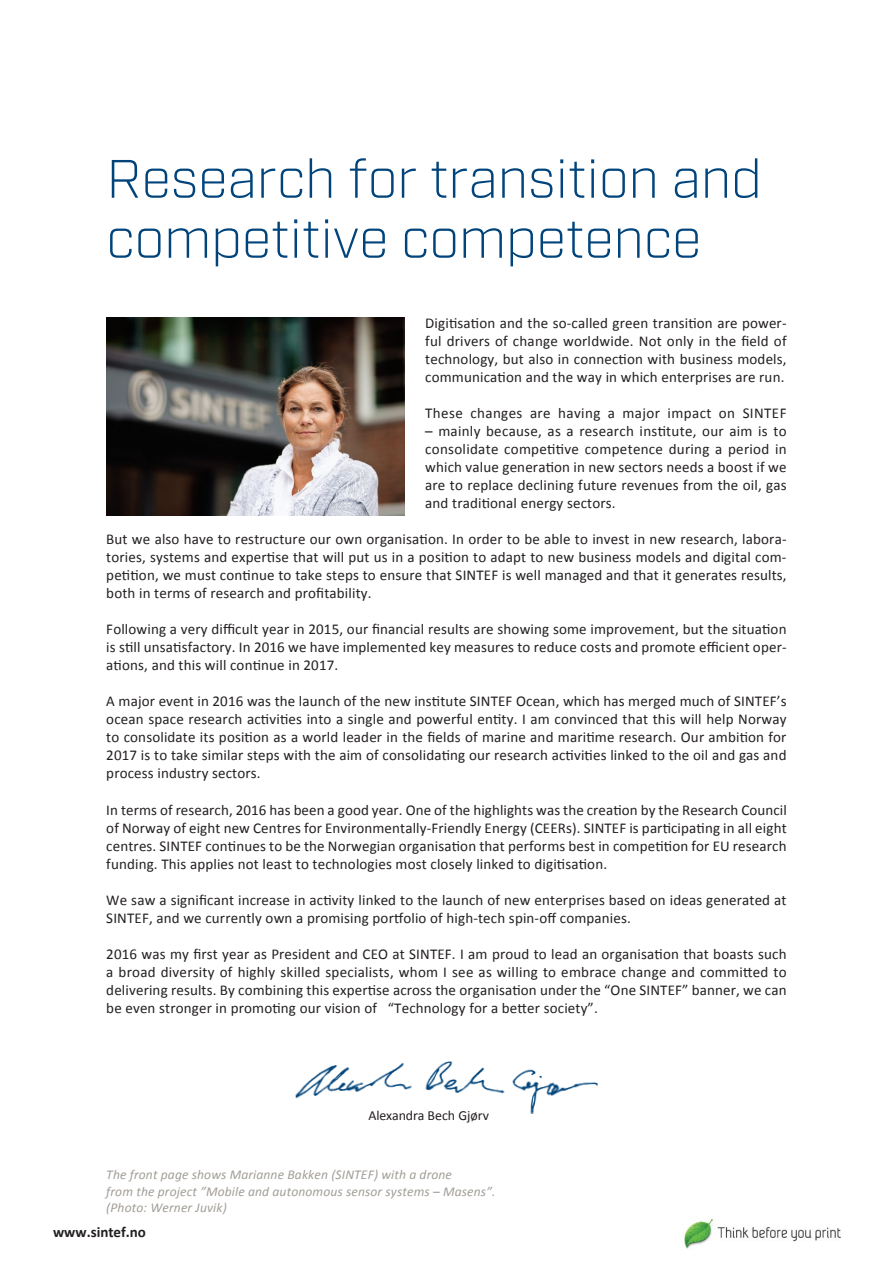
<style>
.page{position:relative;width:893px;height:1263px;background:#fff}
.page>*{position:absolute;margin:0;border:0;box-sizing:border-box;transform-origin:0 0}
.t1{font:300 54px/60px "Industry";color:#00447b}
.t2{font:15px/18px "Calibri";letter-spacing:.01em;color:#231f20;text-align:justify}
.t3{font:700 15px "Calibri";color:#231f20}
.t4{font:13.8px "Calibri";color:#231f20}
.t5{font:italic 13.5px/16.5px "Calibri";letter-spacing:.01em;color:#a29d98}
</style>
<div class="page">
<img style="left:295px;top:1061px;width:303px;height:53px">
<img style="left:106px;top:317px;width:298px;height:199px">
<img style="left:684px;top:1218px;width:156px;height:31px">
<h1 class="t1" style="left:106px;top:149px;width:657px">Research for transition and competitive competence</h1>
<p class="t2" style="left:425px;top:314px;width:363px">Digitisation and the so-called green transition are power&shy;ful drivers of change worldwide. Not only in the field of technology, but also in connection with business models, communication and the way in which enterprises are run.</p>
<p class="t2" style="left:425px;top:404px;width:363px">These changes are having a major impact on SINTEF</p>
<p class="t2" style="left:425px;top:422px;width:363px">– mainly because, as a research institute, our aim is to consolidate competitive competence during a period in which value generation in new sectors needs a boost if we are to replace declining future revenues from the oil, gas and traditional energy sectors.</p>
<p class="t2" style="left:106px;top:530px;width:682px">But we also have to restructure our own organisation. In order to be able to invest in new research, labora&shy;tories, systems and expertise that will put us in a position to adapt to new business models and digital com&shy;petition, we must continue to take steps to ensure that SINTEF is well managed and that it generates results, both in terms of research and profitability.</p>
<p class="t2" style="left:106px;top:620px;width:682px">Following a very difficult year in 2015, our financial results are showing some improvement, but the situation is still unsatisfactory. In 2016 we have implemented key measures to reduce costs and promote efficient oper&shy;ations, and this will continue in 2017.</p>
<p class="t2" style="left:106px;top:692px;width:682px">A major event in 2016 was the launch of the new institute SINTEF Ocean, which has merged much of SINTEF’s ocean space research activities into a single and powerful entity. I am convinced that this will help Norway to consolidate its position as a world leader in the fields of marine and maritime research. Our ambition for 2017 is to take similar steps with the aim of consolidating our research activities linked to the oil and gas and process industry sectors.</p>
<p class="t2" style="left:106px;top:800px;width:682px">In terms of research, 2016 has been a good year. One of the highlights was the creation by the Research Council of Norway of eight new Centres for Environmentally-Friendly Energy (CEERs). SINTEF is participating in all eight centres. SINTEF continues to be the Norwegian organisation that performs best in competition for EU research funding. This applies not least to technologies most closely linked to digitisation.</p>
<p class="t2" style="left:106px;top:890px;width:682px">We saw a significant increase in activity linked to the launch of new enterprises based on ideas generated at<br>SINTEF, and we currently own a promising portfolio of high-tech spin-off companies.</p>
<p class="t2" style="left:106px;top:944px;width:682px">2016 was my first year as President and CEO at SINTEF. I am proud to lead an organisation that boasts such a broad diversity of highly skilled specialists, whom I see as willing to embrace change and committed to delivering results. By combining this expertise across the organisation under the “One SINTEF” banner, we can be even stronger in promoting our vision of “Technology for a better society”.</p>
<p class="t4" style="left:368px;top:1107px;width:122px">Alexandra Bech Gjørv</p>
<p class="t5" style="left:106px;top:1166px;width:391px">The front page shows Marianne Bakken (SINTEF) with a drone<br>from the project ”Mobile and autonomous sensor systems – Masens”. (Photo: Werner Juvik)</p>
<p class="t3" style="left:53px;top:1223px;width:94px">www.sintef.no</p>
</div>
